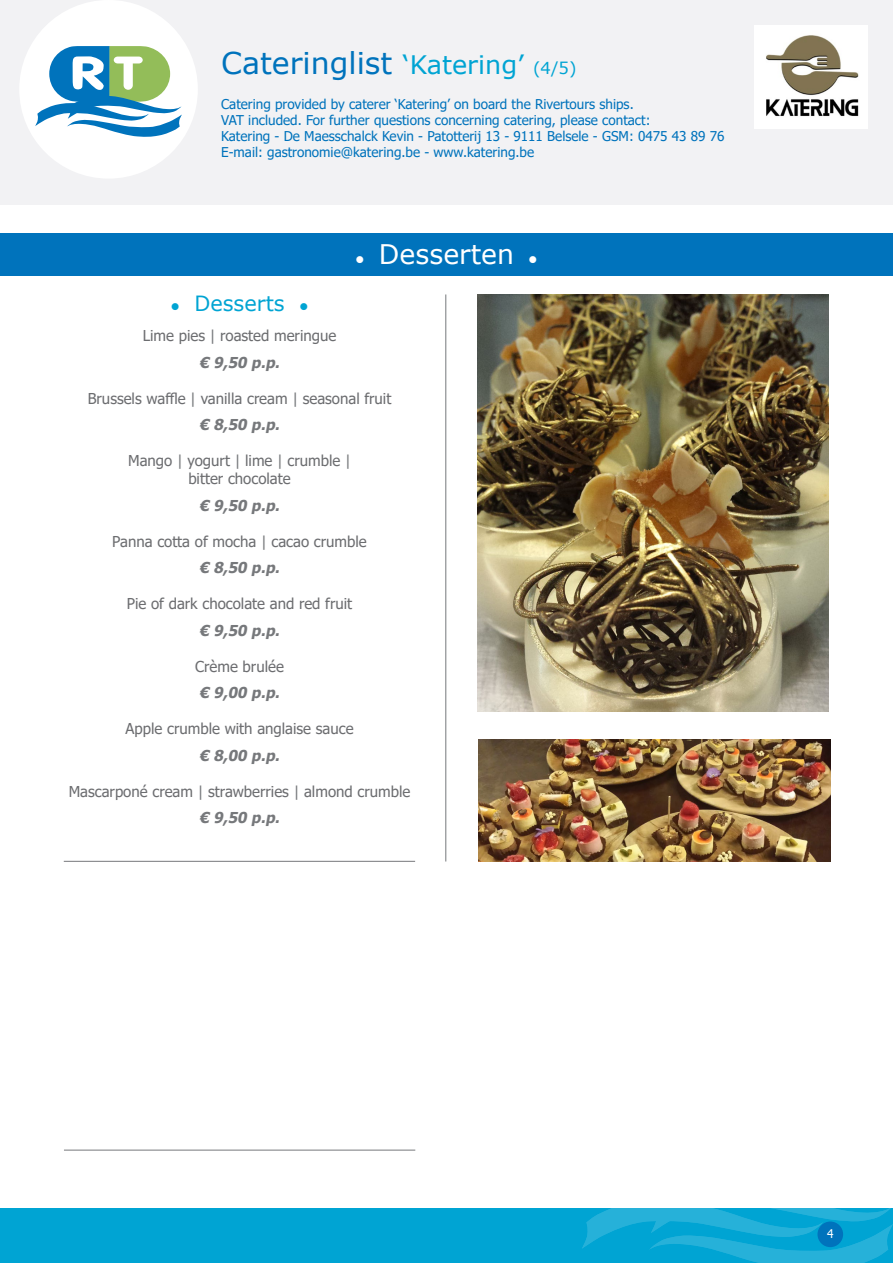
<style>
.page{position:relative;width:893px;height:1263px;background:#fff}
.page>*{position:absolute;margin:0;border:0;box-sizing:border-box;transform-origin:0 0}
.t1{font:30px "Verdana";color:#0073bc}
.t2{font:27px "Verdana";color:#fff}
.t3{font:21px "Verdana";color:#00a4d3}
.t4{font:15px/18px "Tahoma";color:#6c6d70;text-align:center}
.t5{font:italic 700 15px "Tahoma";color:#76787b}
.t6{font:13.5px/16.2px "Tahoma";color:#0073bc}
.t7{font:12px "Tahoma";color:#fff}
.s1{font-size:25.5px;color:#00a4d3}
.s2{font-size:16.5px;color:#00a4d3}
.s3{color:#76787b}
</style>
<div class="page">
<div style="left:0;top:0;width:893px;height:204px;background:#f2f2f4"></div>
<div style="left:0;top:1209px;width:893px;height:54px;background:#00a4d3"></div>
<svg style="left:582px;top:1208px;width:310px;height:55px"></svg>
<div style="left:817px;top:1221px;width:26px;height:26px;background:#0073bc;border-radius:50%"></div>
<div style="left:19px;top:0;width:179px;height:179px;background:#fff;border-radius:50%"></div>
<svg style="left:35px;top:46px;width:147px;height:91px"></svg>
<img style="left:755px;top:25px;width:112px;height:103px">
<hr style="left:64px;top:1150px;width:351px;height:1px;background:#76787b">
<img style="left:479px;top:739px;width:351px;height:122px">
<hr style="left:446px;top:294px;width:1px;height:567px;background:#76787b">
<div style="left:0;top:234px;width:893px;height:42px;background:#0073bc"></div>
<img style="left:478px;top:294px;width:350px;height:417px">
<hr style="left:64px;top:861px;width:351px;height:1px;background:#76787b">
<p class="t1" style="left:221px;top:42px;width:357px">Cateringlist <span class="s1">‘Katering’</span> <span class="s2">(4/5)</span></p>
<p class="t6" style="left:221px;top:97px;width:505px">Catering provided by caterer ‘Katering’ on board the Rivertours ships.<br>VAT included. For further questions concerning catering, please contact:<br>Katering - De Maesschalck Kevin - Patotterij 13 - 9111 Belsele - GSM: 0475 43 89 76<br>E-mail: gastronomie@katering.be - www.katering.be</p>
<p class="t2" style="left:355px;top:236px;width:184px">● Desserten ●</p>
<p class="t3" style="left:171px;top:288px;width:139px">● Desserts ●</p>
<p class="t4" style="left:143px;top:328px;width:195px">Lime pies <span class="s3">|</span> roasted meringue</p>
<p class="t5" style="left:200px;top:352px;width:85px">€ 9,50 p.p.</p>
<p class="t4" style="left:88px;top:390px;width:305px">Brussels waffle <span class="s3">|</span> vanilla cream <span class="s3">|</span> seasonal fruit</p>
<p class="t5" style="left:200px;top:414px;width:85px">€ 8,50 p.p.</p>
<p class="t4" style="left:128px;top:453px;width:224px">Mango <span class="s3">|</span> yogurt <span class="s3">|</span> lime <span class="s3">|</span> crumble <span class="s3">| </span>bitter chocolate</p>
<p class="t5" style="left:200px;top:495px;width:85px">€ 9,50 p.p.</p>
<p class="t4" style="left:112px;top:533px;width:256px">Panna cotta of mocha <span class="s3">|</span> cacao crumble</p>
<p class="t5" style="left:200px;top:557px;width:85px">€ 8,50 p.p.</p>
<p class="t4" style="left:127px;top:596px;width:227px">Pie of dark chocolate and red fruit</p>
<p class="t5" style="left:200px;top:620px;width:85px">€ 9,50 p.p.</p>
<p class="t4" style="left:195px;top:658px;width:90px">Crème brulée</p>
<p class="t5" style="left:200px;top:682px;width:85px">€ 9,00 p.p.</p>
<p class="t4" style="left:125px;top:721px;width:230px">Apple crumble with anglaise sauce</p>
<p class="t5" style="left:200px;top:745px;width:85px">€ 8,00 p.p.</p>
<p class="t4" style="left:69px;top:783px;width:343px">Mascarponé cream <span class="s3">|</span> strawberries <span class="s3">|</span> almond crumble</p>
<p class="t5" style="left:200px;top:807px;width:85px">€ 9,50 p.p.</p>
<p class="t7" style="left:827px;top:1225px;width:8px">4</p>
</div>
